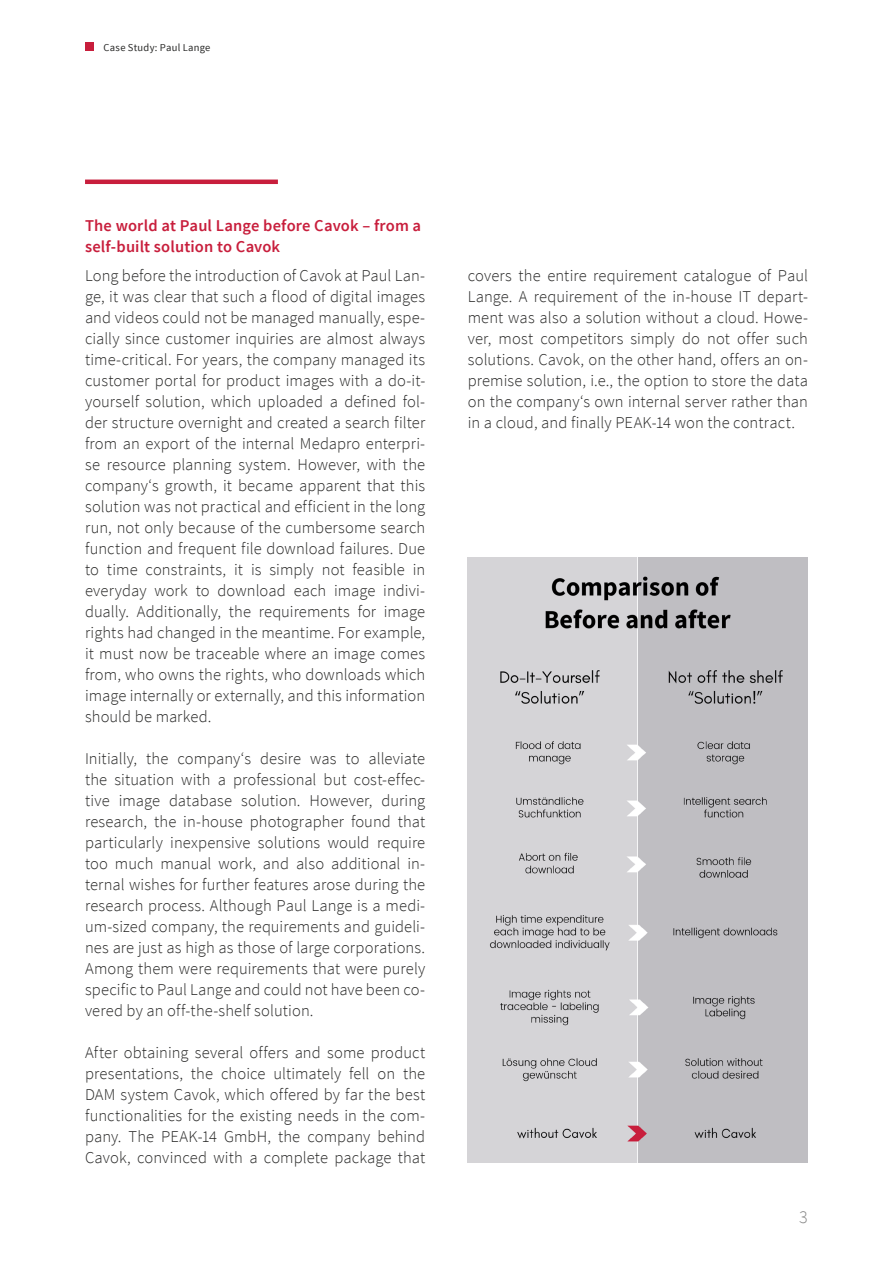
<style>
.page{position:relative;width:893px;height:1263px;background:#fff}
.page>*{position:absolute;margin:0;border:0;box-sizing:border-box;transform-origin:0 0}
.t1{font:300 18px "Source Sans Pro";color:#878787}
.t2{font:300 16.5px/21px "Source Sans Pro";letter-spacing:.005em;color:#282827;text-align:justify}
.t3{font:600 16.5px/21px "Source Sans Pro";letter-spacing:.01em;color:#c81e3c}
.t4{font:10.5px "Source Sans Pro";letter-spacing:.025em;color:#282827}
</style>
<div class="page">
<div style="left:85px;top:43px;width:9px;height:8px;background:#c81e3c"></div>
<hr style="left:85px;top:180px;width:193px;height:4px;background:#c81e3c">
<img style="left:468px;top:557px;width:340px;height:606px">
<p class="t4" style="left:104px;top:41px;width:108px">Case Study: Paul Lange</p>
<p class="t3" style="left:85px;top:215px;width:338px">The world at Paul Lange before Cavok – from a self-built solution to Cavok</p>
<p class="t2" style="left:85px;top:265px;width:342px">Long before the introduction of Cavok at Paul Lan&shy;ge, it was clear that such a flood of digital images and videos could not be managed manually, espe&shy;cially since customer inquiries are almost always time-critical. For years, the company managed its customer portal for product images with a do-it&shy;yourself solution, which uploaded a defined fol&shy;der structure overnight and created a search filter from an export of the internal Medapro enterpri&shy;se resource planning system. However, with the company‘s growth, it became apparent that this solution was not practical and efficient in the long run, not only because of the cumbersome search function and frequent file download failures. Due to time constraints, it is simply not feasible in everyday work to download each image indivi&shy;dually. Additionally, the requirements for image rights had changed in the meantime. For example, it must now be traceable where an image comes from, who owns the rights, who downloads which image internally or externally, and this information should be marked.</p>
<p class="t2" style="left:85px;top:748px;width:342px">Initially, the company‘s desire was to alleviate the situation with a professional but cost-effec&shy;tive image database solution. However, during research, the in-house photographer found that particularly inexpensive solutions would require too much manual work, and also additional in&shy;ternal wishes for further features arose during the research process. Although Paul Lange is a medi&shy;um-sized company, the requirements and guideli&shy;nes are just as high as those of large corporations.<br>Among them were requirements that were purely specific to Paul Lange and could not have been co&shy;vered by an off-the-shelf solution.</p>
<p class="t2" style="left:85px;top:1042px;width:342px">After obtaining several offers and some product presentations, the choice ultimately fell on the DAM system Cavok, which offered by far the best functionalities for the existing needs in the com&shy;pany. The PEAK-14 GmbH, the company behind Cavok, convinced with a complete package that</p>
<p class="t2" style="left:468px;top:265px;width:342px">covers the entire requirement catalogue of Paul Lange. A requirement of the in-house IT depart&shy;ment was also a solution without a cloud. Howe&shy;ver, most competitors simply do not offer such solutions. Cavok, on the other hand, offers an on&shy;premise solution, i.e., the option to store the data on the company‘s own internal server rather than in a cloud, and finally PEAK-14 won the contract.</p>
<p class="t1" style="left:799px;top:1206px;width:10px">3</p>
</div>
